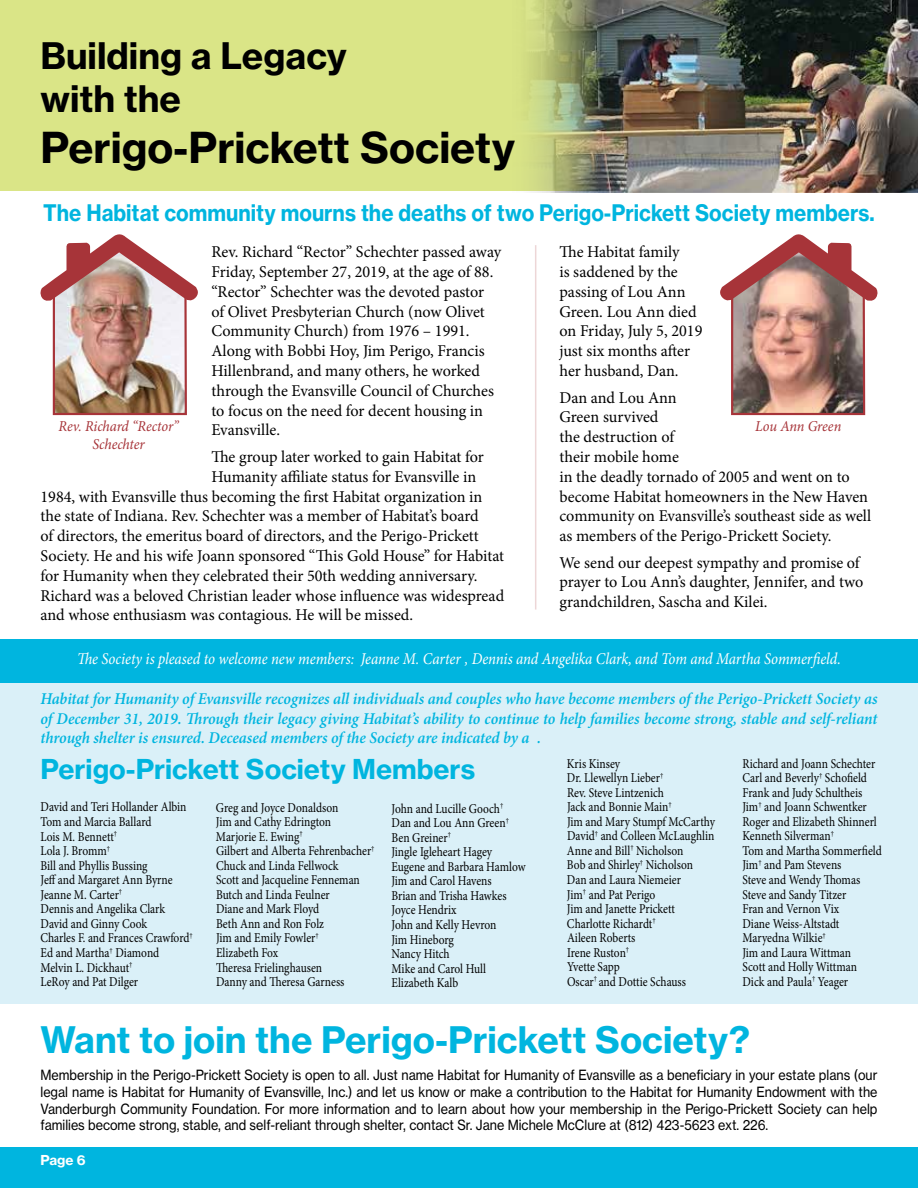
<style>
.page{position:relative;width:918px;height:1188px;background:#fff}
.page>*{position:absolute;margin:0;border:0;box-sizing:border-box;transform-origin:0 0}
.t1{font:42px "N Haas Grotesk TX Pro 75 Bd";color:#000}
.t2{font:36px "N Haas Grotesk TX Pro 75 Bd";color:#00b5df}
.t3{font:36px/43.2px "N Haas Grotesk TX Pro 75 Bd";color:#000}
.t4{font:27px "N Haas Grotesk TX Pro 75 Bd";color:#00b5df}
.t5{font:22.5px "N Haas Grotesk TX Pro 75 Bd";color:#00b5df;scale:.91 1}
.t6{font:16.5px/19.8px "Minion Pro";letter-spacing:-.005em;color:#000}
.t7{font:italic 600 16.5px/19.8px "Minion Pro";letter-spacing:-.005em;color:#00b5df;text-align:justify;scale:.95 1}
.t8{font:italic 16.5px "Minion Pro";letter-spacing:-.005em;color:#fff;scale:.9 1}
.t9{font:italic 15.15px "Minion Pro";letter-spacing:-.01em;color:#a73439;scale:.95 1}
.t10{font:13.8px/16.6px "N Haas Grotesk TX Pro 55 Rg";color:#000;text-align:justify;scale:.91 1}
.t11{font:13.5px/14.5px "Minion Pro";letter-spacing:-.005em;color:#000;scale:.85 1}
.t12{font:13.5px "N Haas Grotesk TX Pro 75 Bd";color:#fff}
</style>
<div class="page">
<div style="left:0;top:1148px;width:918px;height:40px;background:#00b5df"></div>
<div style="left:0;top:659px;width:918px;height:344px;background:#daf0f8"></div>
<div style="left:0;top:0;width:904px;height:191px;background:#dae587"></div>
<div style="left:0;top:639px;width:918px;height:44px;background:#00b5df"></div>
<img style="left:527px;top:0;width:391px;height:192px">
<svg style="left:720px;top:234px;width:158px;height:182px"></svg>
<img style="left:40px;top:234px;width:158px;height:182px">
<hr style="left:535px;top:245px;width:1px;height:365px;background:#edd6d7">
<h2 class="t3" style="left:40px;top:34px;width:308px">Building a Legacy with the</h2>
<h1 class="t1" style="left:40px;top:121px;width:476px">Perigo-Prickett Society</h1>
<h3 class="t5" style="left:43px;top:199px;width:915px">The Habitat community mourns the deaths of two Perigo-Prickett Society members.</h3>
<p class="t6" style="left:211px;top:242px;width:291px">Rev. Richard “Rector” Schechter passed away Friday, September 27, 2019, at the age of 88. “Rector” Schechter was the devoted pastor<br>of Olivet Presbyterian Church (now Olivet Community Church) from 1976 – 1991.<br>Along with Bobbi Hoy, Jim Perigo, Francis Hillenbrand, and many others, he worked through the Evansville Council of Churches to focus on the need for decent housing in Evansville.</p>
<p class="t6" style="left:211px;top:447px;width:274px">The group later worked to gain Habitat for</p>
<p class="t6" style="left:211px;top:467px;width:266px">Humanity affiliate status for Evansville in</p>
<p class="t6" style="left:40px;top:486px;width:443px">1984, with Evansville thus becoming the first Habitat organization in</p>
<p class="t6" style="left:40px;top:506px;width:440px">the state of Indiana. Rev. Schechter was a member of Habitat’s board</p>
<p class="t6" style="left:40px;top:526px;width:440px">of directors, the emeritus board of directors, and the Perigo-Prickett</p>
<p class="t6" style="left:40px;top:546px;width:465px">Society. He and his wife Joann sponsored “This Gold House” for Habitat</p>
<p class="t6" style="left:40px;top:566px;width:439px">for Humanity when they celebrated their 50th wedding anniversary.</p>
<p class="t6" style="left:40px;top:585px;width:465px">Richard was a beloved Christian leader whose influence was widespread</p>
<p class="t6" style="left:40px;top:605px;width:374px">and whose enthusiasm was contagious. He will be missed.</p>
<p class="t6" style="left:559px;top:242px;width:144px">The Habitat family<br>is saddened by the passing of Lou Ann<br>Green. Lou Ann died on Friday, July 5, 2019 just six months after her husband, Dan.</p>
<p class="t6" style="left:559px;top:387px;width:313px">Dan and Lou Ann<br>Green survived<br>the destruction of<br>their mobile home<br>in the deadly tornado of 2005 and went on to become Habitat homeowners in the New Haven community on Evansville’s southeast side as well as members of the Perigo-Prickett Society.</p>
<p class="t6" style="left:559px;top:553px;width:305px">We send our deepest sympathy and promise of prayer to Lou Ann’s daughter, Jennifer, and two grandchildren, Sascha and Kilei.</p>
<p class="t9" style="left:59px;top:416px;width:128px">Rev. Richard “Rector”</p>
<p class="t9" style="left:755px;top:416px;width:92px">Lou Ann Green</p>
<p class="t9" style="left:92px;top:434px;width:57px">Schechter</p>
<p class="t8" style="left:77px;top:647px;width:850px">The Society is pleased to welcome new members: Jeanne M. Carter , Dennis and Angelika Clark, and Tom and Martha Sommerfield.</p>
<p class="t7" style="left:40px;top:688px;width:883px">Habitat for Humanity of Evansville recognizes all individuals and couples who have become members of the Perigo-Prickett Society as of December 31, 2019. Through their legacy giving Habitat’s ability to continue to help families become strong, stable and self-reliant through shelter is ensured. Deceased members of the Society are indicated by a .</p>
<h3 class="t4" style="left:40px;top:752px;width:436px">Perigo-Prickett Society Members</h3>
<p class="t11" style="left:40px;top:800px;width:181px">David and Teri Hollander Albin<br>Tom and Marcia Ballard<br>Lois M. Bennett<sup>†<br></sup>Lola J. Bromm<sup>†<br></sup>Bill and Phyllis Bussing<br>Jeff and Margaret Ann Byrne<br>Jeanne M. Carter<sup>†<br></sup>Dennis and Angelika Clark<br>David and Ginny Cook<br>Charles F. and Frances Crawford<sup>†<br></sup>Ed and Martha<sup>†</sup> Diamond<br>Melvin L. Dickhaut<sup>†<br></sup>LeRoy and Pat Dilger</p>
<p class="t11" style="left:216px;top:800px;width:188px">Greg and Joyce Donaldson<br>Jim and Cathy Edrington<br>Marjorie E. Ewing<sup>†<br></sup>Gilbert and Alberta Fehrenbacher<sup>†<br></sup>Chuck and Linda Fellwock<br>Scott and Jacqueline Fenneman<br>Butch and Linda Feulner<br>Diane and Mark Floyd<br>Beth Ann and Ron Folz<br>Jim and Emily Fowler<sup>†<br></sup>Elizabeth Fox<br>Theresa Frielinghausen<br>Danny and Theresa Garness</p>
<p class="t11" style="left:391px;top:801px;width:159px">John and Lucille Gooch<sup>†<br></sup>Dan and Lou Ann Green<sup>†<br></sup>Ben Greiner<sup>†<br></sup>Jingle Igleheart Hagey<br>Eugene and Barbara Hamlow<br>Jim and Carol Havens<br>Brian and Trisha Hawkes<br>Joyce Hendrix<br>John and Kelly Hevron<br>Jim Hineborg<br>Nancy Hitch<br>Mike and Carol Hull<br>Elizabeth Kalb</p>
<p class="t11" style="left:567px;top:756px;width:176px">Kris Kinsey<br>Dr. Llewellyn Lieber<sup>†<br></sup>Rev. Steve Lintzenich<br>Jack and Bonnie Main<sup>†<br></sup>Jim and Mary Stumpf McCarthy<br>David<sup>†</sup> and Colleen McLaughlin<br>Anne and Bill<sup>†</sup> Nicholson<br>Bob and Shirley<sup>†</sup> Nicholson<br>Dan and Laura Niemeier<br>Jim<sup>†</sup> and Pat Perigo<br>Jim and Janette Prickett<br>Charlotte Richardt<sup>†<br></sup>Aileen Roberts<br>Irene Ruston<sup>†<br></sup>Yvette Sapp<br>Oscar<sup>†</sup> and Dottie Schauss</p>
<p class="t11" style="left:742px;top:756px;width:165px">Richard and Joann Schechter<br>Carl and Beverly<sup>†</sup> Schofield<br>Frank and Judy Schultheis<br>Jim<sup>†</sup> and Joann Schwentker<br>Roger and Elizabeth Shinnerl<br>Kenneth Silverman<sup>†<br></sup>Tom and Martha Sommerfield<br>Jim<sup>†</sup> and Pam Stevens<br>Steve and Wendy Thomas<br>Steve and Sandy Titzer<br>Fran and Vernon Vix<br>Diane Weiss-Altstadt<br>Maryedna Wilkie<sup>†<br></sup>Jim and Laura Wittman<br>Scott and Holly Wittman<br>Dick and Paula<sup>†</sup> Yeager</p>
<h2 class="t2" style="left:40px;top:1017px;width:711px">Want to join the Perigo-Prickett Society?</h2>
<p class="t10" style="left:40px;top:1067px;width:921px">Membership in the Perigo-Prickett Society is open to all. Just name Habitat for Humanity of Evansville as a beneficiary in your estate plans (our legal name is Habitat for Humanity of Evansville, Inc.) and let us know or make a contribution to the Habitat for Humanity Endowment with the Vanderburgh Community Foundation. For more information and to learn about how your membership in the Perigo-Prickett Society can help families become strong, stable, and self-reliant through shelter, contact Sr. Jane Michele McClure at (812) 423-5623 ext. 226.</p>
<p class="t12" style="left:40px;top:1151px;width:47px">Page 6</p>
</div>
